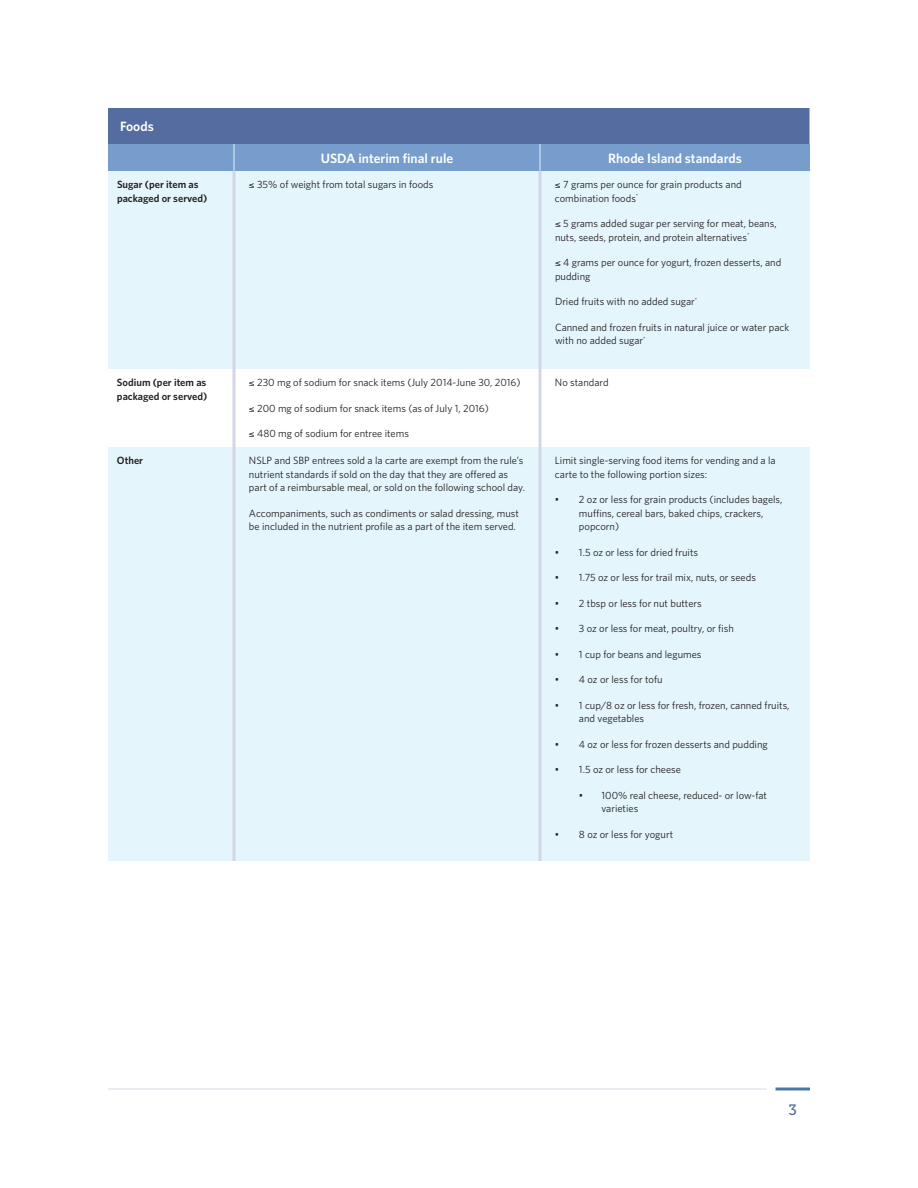
<style>
.page{position:relative;width:918px;height:1188px;background:#fff}
.page>*{position:absolute;margin:0;border:0;box-sizing:border-box;transform-origin:0 0}
.t1{font:15px "Museo Slab 500";color:#546c9f}
.t2{font:600 13.5px "Whitney";color:#fff}
.t3{font:10.5px/13.5px "Whitney";color:#231f20}
.t4{font:600 10.5px/13.5px "Whitney";color:#231f20}
</style>
<div class="page">
<hr style="left:108px;top:1088px;width:659px;height:2px;background:#1f568f">
<hr style="left:776px;top:1088px;width:34px;height:2px;background:#1f568f">
<div style="left:108px;top:108px;width:702px;height:36px;background:#546c9f"></div>
<svg style="left:108px;top:171px;width:702px;height:690px;background:#e7f6fc"></svg>
<hr style="left:232px;top:171px;width:4px;height:198px;background:#d6ddec">
<hr style="left:538px;top:171px;width:4px;height:198px;background:#d6ddec">
<hr style="left:232px;top:447px;width:4px;height:414px;background:#d6ddec">
<hr style="left:538px;top:447px;width:4px;height:414px;background:#d6ddec">
<hr style="left:232px;top:369px;width:4px;height:78px;background:#dde0ec">
<hr style="left:538px;top:369px;width:4px;height:78px;background:#dde0ec">
<div style="left:108px;top:144px;width:702px;height:27px;background:#769dcb"></div>
<hr style="left:810px;top:108px;width:1px;height:36px;background:#f8fcfe">
<p class="t2" style="left:120px;top:118px;width:35px">Foods</p>
<p class="t2" style="left:321px;top:149px;width:134px">USDA interim final rule</p>
<p class="t2" style="left:608px;top:149px;width:135px">Rhode Island standards</p>
<p class="t4" style="left:117px;top:178px;width:92px">Sugar (per item as packaged or served)</p>
<p class="t3" style="left:249px;top:178px;width:186px">≤ 35% of weight from total sugars in foods</p>
<p class="t3" style="left:555px;top:178px;width:188px">≤ 7 grams per ounce for grain products and combination foods<sup>*</sup></p>
<p class="t3" style="left:555px;top:217px;width:223px">≤ 5 grams added sugar per serving for meat, beans, nuts, seeds, protein, and protein alternatives<sup>*</sup></p>
<p class="t3" style="left:555px;top:256px;width:228px">≤ 4 grams per ounce for yogurt, frozen desserts, and pudding</p>
<p class="t3" style="left:555px;top:295px;width:144px">Dried fruits with no added sugar<sup>*</sup></p>
<p class="t3" style="left:555px;top:320px;width:236px">Canned and frozen fruits in natural juice or water pack with no added sugar<sup>*</sup></p>
<p class="t4" style="left:117px;top:376px;width:92px">Sodium (per item as packaged or served)</p>
<p class="t3" style="left:249px;top:376px;width:273px">≤ 230 mg of sodium for snack items (July 2014-June 30, 2016)</p>
<p class="t3" style="left:249px;top:401px;width:242px">≤ 200 mg of sodium for snack items (as of July 1, 2016)</p>
<p class="t3" style="left:249px;top:427px;width:161px">≤ 480 mg of sodium for entree items</p>
<p class="t3" style="left:555px;top:376px;width:55px">No standard</p>
<p class="t4" style="left:117px;top:454px;width:28px">Other</p>
<p class="t3" style="left:249px;top:454px;width:278px">NSLP and SBP entrees sold a la carte are exempt from the rule’s nutrient standards if sold on the day that they are offered as part of a reimbursable meal, or sold on the following school day.</p>
<p class="t3" style="left:249px;top:506px;width:272px">Accompaniments, such as condiments or salad dressing, must be included in the nutrient profile as a part of the item served.</p>
<p class="t3" style="left:555px;top:454px;width:222px">Limit single-serving food items for vending and a la carte to the following portion sizes:</p>
<p class="t3" style="left:579px;top:493px;width:205px;text-indent:-24px">• 2 oz or less for grain products (includes bagels, muffins, cereal bars, baked chips, crackers, popcorn)</p>
<p class="t3" style="left:555px;top:545px;width:145px">• 1.5 oz or less for dried fruits</p>
<p class="t3" style="left:555px;top:571px;width:202px">• 1.75 oz or less for trail mix, nuts, or seeds</p>
<p class="t3" style="left:555px;top:596px;width:148px">• 2 tbsp or less for nut butters</p>
<p class="t3" style="left:555px;top:622px;width:180px">• 3 oz or less for meat, poultry, or fish</p>
<p class="t3" style="left:555px;top:647px;width:148px">• 1 cup for beans and legumes</p>
<p class="t3" style="left:555px;top:673px;width:109px">• 4 oz or less for tofu</p>
<p class="t3" style="left:579px;top:698px;width:212px;text-indent:-24px">• 1 cup/8 oz or less for fresh, frozen, canned fruits, and vegetables</p>
<p class="t3" style="left:555px;top:737px;width:214px">• 4 oz or less for frozen desserts and pudding</p>
<p class="t3" style="left:555px;top:763px;width:128px">• 1.5 oz or less for cheese</p>
<p class="t3" style="left:602px;top:788px;width:167px;text-indent:-23px">• 100% real cheese, reduced- or low-fat varieties</p>
<p class="t3" style="left:555px;top:827px;width:120px">• 8 oz or less for yogurt</p>
<h1 class="t1" style="left:788px;top:1101px;width:10px">3</h1>
</div>
